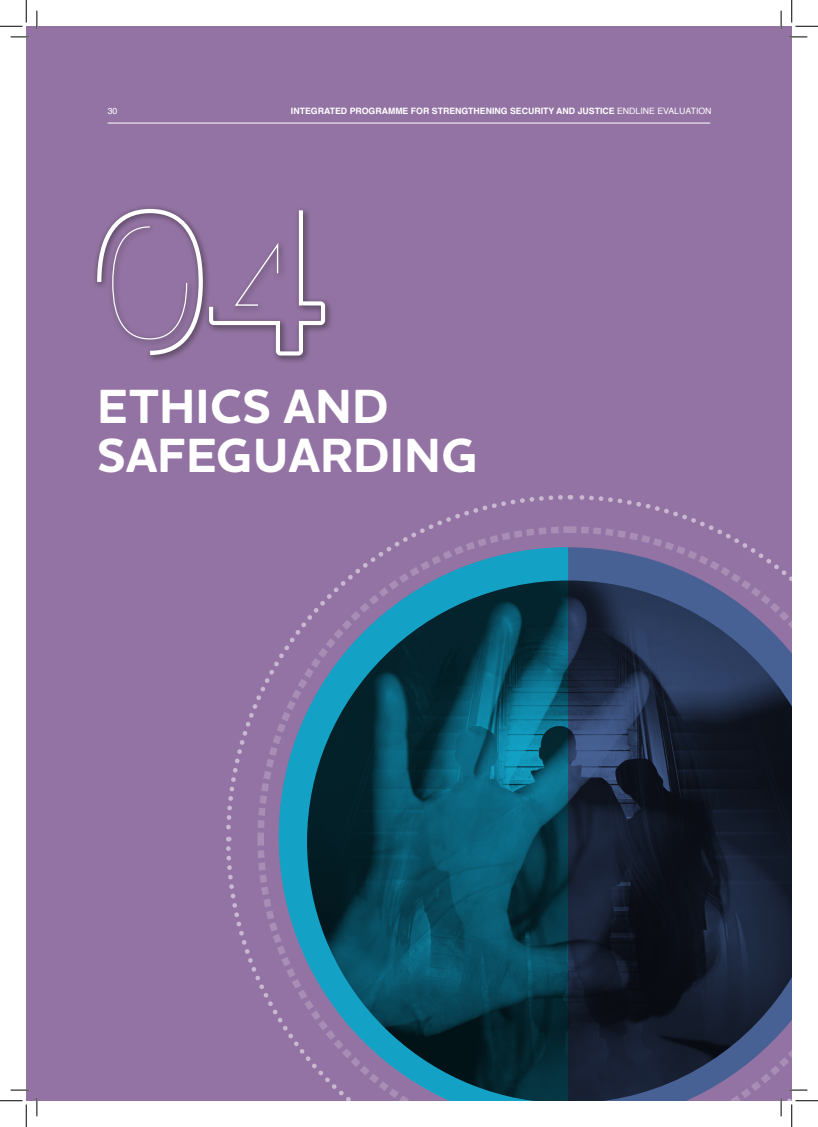
<style>
.page{position:relative;width:818px;height:1127px;background:#fff}
.page>*{position:absolute;margin:0;border:0;box-sizing:border-box;transform-origin:0 0}
.t1{font:700 48.75px/49.6px "Houschka Pro";letter-spacing:.015em;color:#fff}
.t2{font:700 8.75px "Helvetica";color:#fff}
.t3{font:8.75px "Helvetica";color:#fff}
.s1{font-weight:400}
</style>
<div class="page">
<div style="left:26px;top:26px;width:766px;height:1074px;background:#9373a3"></div>
<svg style="left:570px;top:495px;width:222px;height:85px"></svg>
<svg style="left:226px;top:495px;width:339px;height:344px"></svg>
<svg style="left:226px;top:843px;width:81px;height:218px"></svg>
<img style="left:307px;top:580px;width:485px;height:520px">
<hr style="left:108px;top:123px;width:602px;height:1px;background:#fff">
<div style="left:92px;top:204px;width:242px;height:160px;background:#231f20;opacity:.75"></div>
<svg style="left:95px;top:206px;width:232px;height:151px"></svg>
<svg style="left:11px;top:36px;width:18px;height:2px"></svg>
<svg style="left:788px;top:36px;width:19px;height:2px"></svg>
<svg style="left:11px;top:1089px;width:18px;height:1px"></svg>
<svg style="left:788px;top:1088px;width:19px;height:2px"></svg>
<svg style="left:36px;top:11px;width:2px;height:18px"></svg>
<svg style="left:36px;top:1097px;width:2px;height:18px"></svg>
<svg style="left:780px;top:11px;width:2px;height:18px"></svg>
<svg style="left:780px;top:1097px;width:2px;height:18px"></svg>
<svg style="left:0;top:0;width:27px;height:27px"></svg>
<svg style="left:0;top:1100px;width:27px;height:26px"></svg>
<svg style="left:791px;top:0;width:27px;height:27px"></svg>
<svg style="left:791px;top:1100px;width:27px;height:26px"></svg>
<p class="t3" style="left:108px;top:104px;width:11px">30</p>
<p class="t2" style="left:291px;top:106px;width:422px">INTEGRATED PROGRAMME FOR STRENGTHENING SECURITY AND JUSTICE <span class="s1">ENDLINE EVALUATION</span></p>
<h1 class="t1" style="left:97px;top:382px;width:382px">ETHICS AND<br>SAFEGUARDING</h1>
</div>
